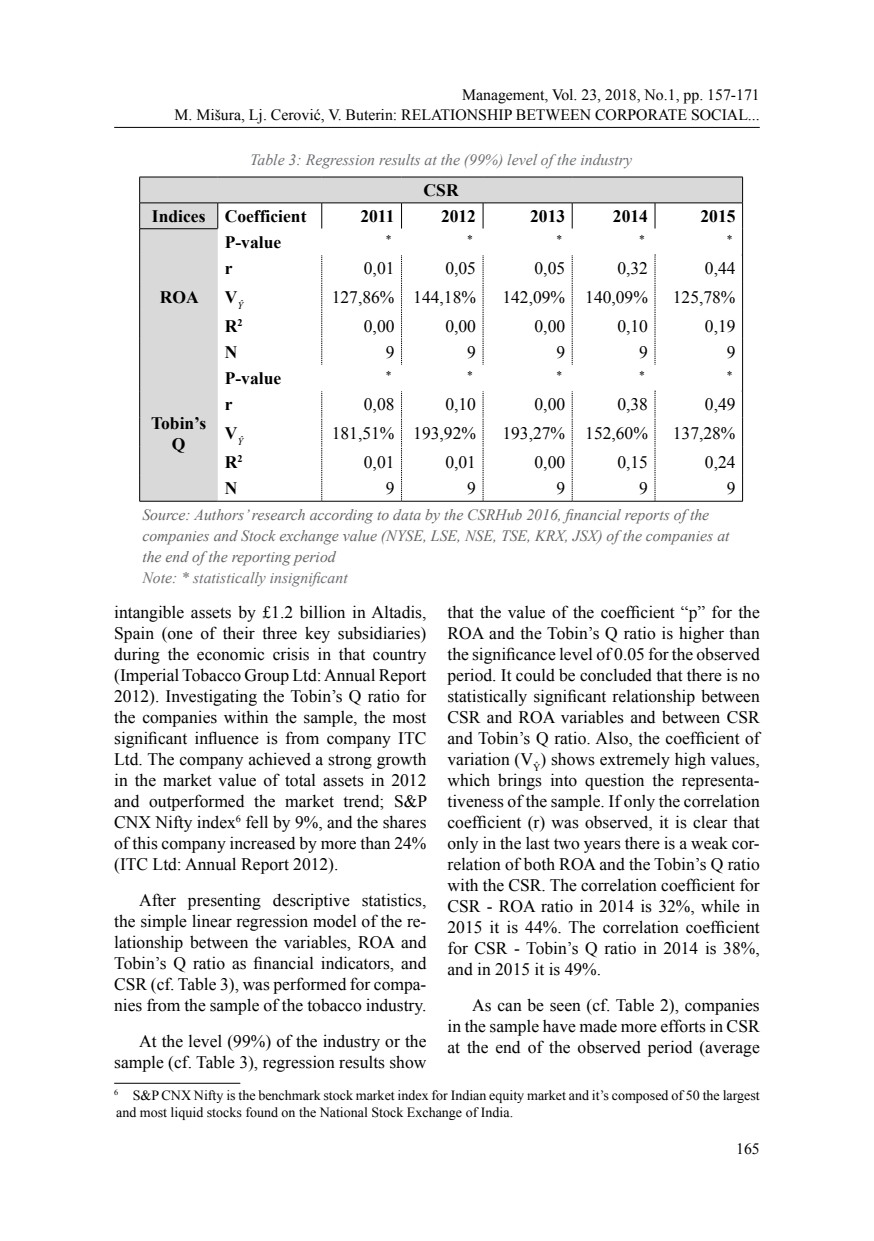
<style>
.page{position:relative;width:874px;height:1241px;background:#fff}
.page>*{position:absolute;margin:0;border:0;box-sizing:border-box;transform-origin:0 0}
.t1{font:17.5px/21px "Times New Roman";color:#000;text-align:justify}
.t2{font:700 17.5px/21px "Times New Roman";color:#000;text-align:center}
.t3{font:italic 15.75px/21px "Times New Roman";color:#646464}
.t4{font:15.75px/19.2px "Times New Roman";color:#000;text-align:right}
.t5{font:italic 15.75px "Times New Roman";color:#6d6e71}
.t6{font:14px/16.8px "Times New Roman";color:#000}
.t7{font:11.55px "Times New Roman";color:#000}
</style>
<div class="page">
<hr style="left:114px;top:127px;width:645px;height:1px;background:#000">
<hr style="left:114px;top:1082px;width:126px;height:1px;background:#000">
<svg style="left:140px;top:178px;width:514px;height:323px"></svg>
<hr style="left:139px;top:177px;width:79px;height:1px;background:#000">
<hr style="left:218px;top:177px;width:103px;height:1px;background:#000">
<hr style="left:321px;top:177px;width:80px;height:1px;background:#000">
<hr style="left:401px;top:177px;width:82px;height:1px;background:#000">
<hr style="left:483px;top:177px;width:89px;height:1px;background:#000">
<hr style="left:572px;top:177px;width:82px;height:1px;background:#000">
<hr style="left:139px;top:202px;width:79px;height:1px;background:#000">
<hr style="left:218px;top:202px;width:103px;height:1px;background:#000">
<svg style="left:217px;top:203px;width:1px;height:25px"></svg>
<hr style="left:321px;top:202px;width:80px;height:1px;background:#000">
<svg style="left:321px;top:203px;width:1px;height:25px"></svg>
<hr style="left:401px;top:202px;width:82px;height:1px;background:#000">
<svg style="left:401px;top:203px;width:1px;height:25px"></svg>
<hr style="left:483px;top:202px;width:89px;height:1px;background:#000">
<svg style="left:482px;top:203px;width:1px;height:25px"></svg>
<hr style="left:572px;top:202px;width:82px;height:1px;background:#000">
<svg style="left:571px;top:203px;width:1px;height:25px"></svg>
<hr style="left:139px;top:228px;width:78px;height:1px;background:#000">
<svg style="left:321px;top:255px;width:1px;height:110px"></svg>
<svg style="left:401px;top:255px;width:1px;height:110px"></svg>
<svg style="left:482px;top:255px;width:1px;height:110px"></svg>
<svg style="left:571px;top:255px;width:1px;height:110px"></svg>
<svg style="left:139px;top:177px;width:1px;height:324px"></svg>
<hr style="left:139px;top:501px;width:79px;height:1px;background:#000">
<hr style="left:218px;top:501px;width:103px;height:1px;background:#000">
<hr style="left:321px;top:501px;width:80px;height:1px;background:#000">
<hr style="left:401px;top:501px;width:82px;height:1px;background:#000">
<hr style="left:483px;top:501px;width:89px;height:1px;background:#000">
<hr style="left:572px;top:501px;width:82px;height:1px;background:#000">
<hr style="left:654px;top:501px;width:88px;height:1px;background:#000">
<svg style="left:321px;top:391px;width:1px;height:110px"></svg>
<svg style="left:401px;top:391px;width:1px;height:110px"></svg>
<svg style="left:482px;top:391px;width:1px;height:110px"></svg>
<svg style="left:571px;top:391px;width:1px;height:110px"></svg>
<svg style="left:654px;top:177px;width:89px;height:324px"></svg>
<p class="t4" style="left:174px;top:85px;width:586px">Management, Vol. 23, 2018, No.1, pp. 157-171<br>M. Mišura, Lj. Cerović, V. Buterin: RELATIONSHIP BETWEEN CORPORATE SOCIAL...</p>
<p class="t5" style="left:250px;top:149px;width:383px">Table 3: Regression results at the (99%) level of the industry</p>
<p class="t2" style="left:423px;top:179px;width:36px">CSR</p>
<p class="t2" style="left:152px;top:205px;width:156px">Indices Coefficient</p>
<p class="t2" style="left:360px;top:205px;width:36px">2011</p>
<p class="t2" style="left:441px;top:205px;width:36px">2012</p>
<p class="t2" style="left:530px;top:205px;width:36px">2013</p>
<p class="t2" style="left:612px;top:205px;width:36px">2014</p>
<p class="t2" style="left:700px;top:205px;width:37px">2015</p>
<p class="t2" style="left:160px;top:286px;width:40px">ROA</p>
<p class="t2" style="left:225px;top:231px;width:58px">P-value</p>
<p class="t7" style="left:385px;top:231px;width:7px">*</p>
<p class="t7" style="left:467px;top:231px;width:7px">*</p>
<p class="t7" style="left:556px;top:231px;width:7px">*</p>
<p class="t7" style="left:639px;top:231px;width:7px">*</p>
<p class="t7" style="left:726px;top:231px;width:7px">*</p>
<p class="t2" style="left:225px;top:257px;width:9px">r</p>
<p class="t1" style="left:363px;top:257px;width:32px">0,01</p>
<p class="t1" style="left:445px;top:257px;width:32px">0,05</p>
<p class="t1" style="left:534px;top:257px;width:32px">0,05</p>
<p class="t1" style="left:617px;top:257px;width:32px">0,32</p>
<p class="t1" style="left:704px;top:257px;width:32px">0,44</p>
<p class="t2" style="left:225px;top:286px;width:20px">V<sub>Ŷ</sub></p>
<p class="t1" style="left:331px;top:286px;width:146px">127,86% 144,18%</p>
<p class="t1" style="left:502px;top:286px;width:147px">142,09% 140,09%</p>
<p class="t1" style="left:672px;top:286px;width:64px">125,78%</p>
<p class="t2" style="left:225px;top:315px;width:19px">R<sup>2</sup></p>
<p class="t1" style="left:363px;top:315px;width:32px">0,00</p>
<p class="t1" style="left:445px;top:315px;width:32px">0,00</p>
<p class="t1" style="left:534px;top:315px;width:32px">0,00</p>
<p class="t1" style="left:617px;top:315px;width:32px">0,10</p>
<p class="t1" style="left:704px;top:315px;width:32px">0,19</p>
<p class="t2" style="left:225px;top:341px;width:14px">N</p>
<p class="t1" style="left:385px;top:341px;width:10px">9</p>
<p class="t1" style="left:467px;top:341px;width:10px">9</p>
<p class="t1" style="left:556px;top:341px;width:10px">9</p>
<p class="t1" style="left:639px;top:341px;width:10px">9</p>
<p class="t1" style="left:726px;top:341px;width:10px">9</p>
<p class="t2" style="left:225px;top:367px;width:58px">P-value</p>
<p class="t7" style="left:385px;top:368px;width:7px">*</p>
<p class="t7" style="left:467px;top:368px;width:7px">*</p>
<p class="t7" style="left:556px;top:368px;width:7px">*</p>
<p class="t7" style="left:639px;top:368px;width:7px">*</p>
<p class="t7" style="left:726px;top:368px;width:7px">*</p>
<p class="t2" style="left:225px;top:393px;width:9px">r</p>
<p class="t1" style="left:363px;top:393px;width:32px">0,08</p>
<p class="t1" style="left:445px;top:393px;width:32px">0,10</p>
<p class="t1" style="left:534px;top:393px;width:32px">0,00</p>
<p class="t1" style="left:617px;top:393px;width:32px">0,38</p>
<p class="t1" style="left:704px;top:393px;width:32px">0,49</p>
<p class="t2" style="left:225px;top:422px;width:20px">V<sub>Ŷ</sub></p>
<p class="t1" style="left:331px;top:422px;width:146px">181,51% 193,92%</p>
<p class="t1" style="left:502px;top:422px;width:147px">193,27% 152,60%</p>
<p class="t1" style="left:672px;top:422px;width:64px">137,28%</p>
<p class="t2" style="left:225px;top:451px;width:19px">R<sup>2</sup></p>
<p class="t1" style="left:363px;top:451px;width:32px">0,01</p>
<p class="t1" style="left:445px;top:451px;width:32px">0,01</p>
<p class="t1" style="left:534px;top:451px;width:32px">0,00</p>
<p class="t1" style="left:617px;top:451px;width:32px">0,15</p>
<p class="t1" style="left:704px;top:451px;width:32px">0,24</p>
<p class="t2" style="left:225px;top:477px;width:14px">N</p>
<p class="t1" style="left:385px;top:477px;width:10px">9</p>
<p class="t1" style="left:467px;top:477px;width:10px">9</p>
<p class="t1" style="left:556px;top:477px;width:10px">9</p>
<p class="t1" style="left:639px;top:477px;width:10px">9</p>
<p class="t1" style="left:726px;top:477px;width:10px">9</p>
<p class="t3" style="left:142px;top:504px;width:588px">Source: Authors’ research according to data by the CSRHub 2016, financial reports of the companies and Stock exchange value (NYSE, LSE, NSE, TSE, KRX, JSX) of the companies at the end of the reporting period</p>
<p class="t5" style="left:142px;top:567px;width:207px">Note: * statistically insignificant</p>
<p class="t2" style="left:151px;top:411px;width:57px">Tobin’s<br>Q</p>
<p class="t1" style="left:114px;top:601px;width:314px">intangible assets by £1.2 billion in Altadis, Spain (one of their three key subsidiaries) during the economic crisis in that country (Imperial Tobacco Group Ltd: Annual Report 2012). Investigating the Tobin’s Q ratio for the companies within the sample, the most significant influence is from company ITC Ltd. The company achieved a strong growth in the market value of total assets in 2012 and outperformed the market trend; S&amp;P CNX Nifty index<sup>6</sup> fell by 9%, and the shares of this company increased by more than 24% (ITC Ltd: Annual Report 2012).</p>
<p class="t1" style="left:114px;top:889px;width:313px;text-indent:25px">After presenting descriptive statistics, the simple linear regression model of the re&shy;lationship between the variables, ROA and Tobin’s Q ratio as financial indicators, and CSR (cf. Table 3), was performed for compa&shy;nies from the sample of the tobacco industry.</p>
<p class="t1" style="left:114px;top:1029px;width:313px;text-align:right">At the level (99%) of the industry or the sample (cf. Table 3), regression results show</p>
<p class="t6" style="left:114px;top:1086px;width:646px"><sup>6</sup> S&amp;P CNX Nifty is the benchmark stock market index for Indian equity market and it’s composed of 50 the largest and most liquid stocks found on the National Stock Exchange of India.</p>
<p class="t1" style="left:447px;top:601px;width:313px">that the value of the coefficient “p” for the ROA and the Tobin’s Q ratio is higher than the significance level of 0.05 for the observed period. It could be concluded that there is no statistically significant relationship between CSR and ROA variables and between CSR and Tobin’s Q ratio. Also, the coefficient of variation (V<sub>Ŷ</sub>) shows extremely high values, which brings into question the representa&shy;tiveness of the sample. If only the correlation coefficient (r) was observed, it is clear that only in the last two years there is a weak cor&shy;relation of both ROA and the Tobin’s Q ratio with the CSR. The correlation coefficient for CSR - ROA ratio in 2014 is 32%, while in 2015 it is 44%. The correlation coefficient for CSR - Tobin’s Q ratio in 2014 is 38%, and in 2015 it is 49%.</p>
<p class="t1" style="left:447px;top:994px;width:313px;text-indent:25px">As can be seen (cf. Table 2), companies in the sample have made more efforts in CSR at the end of the observed period (average</p>
<p class="t4" style="left:735px;top:1138px;width:25px">165</p>
</div>
